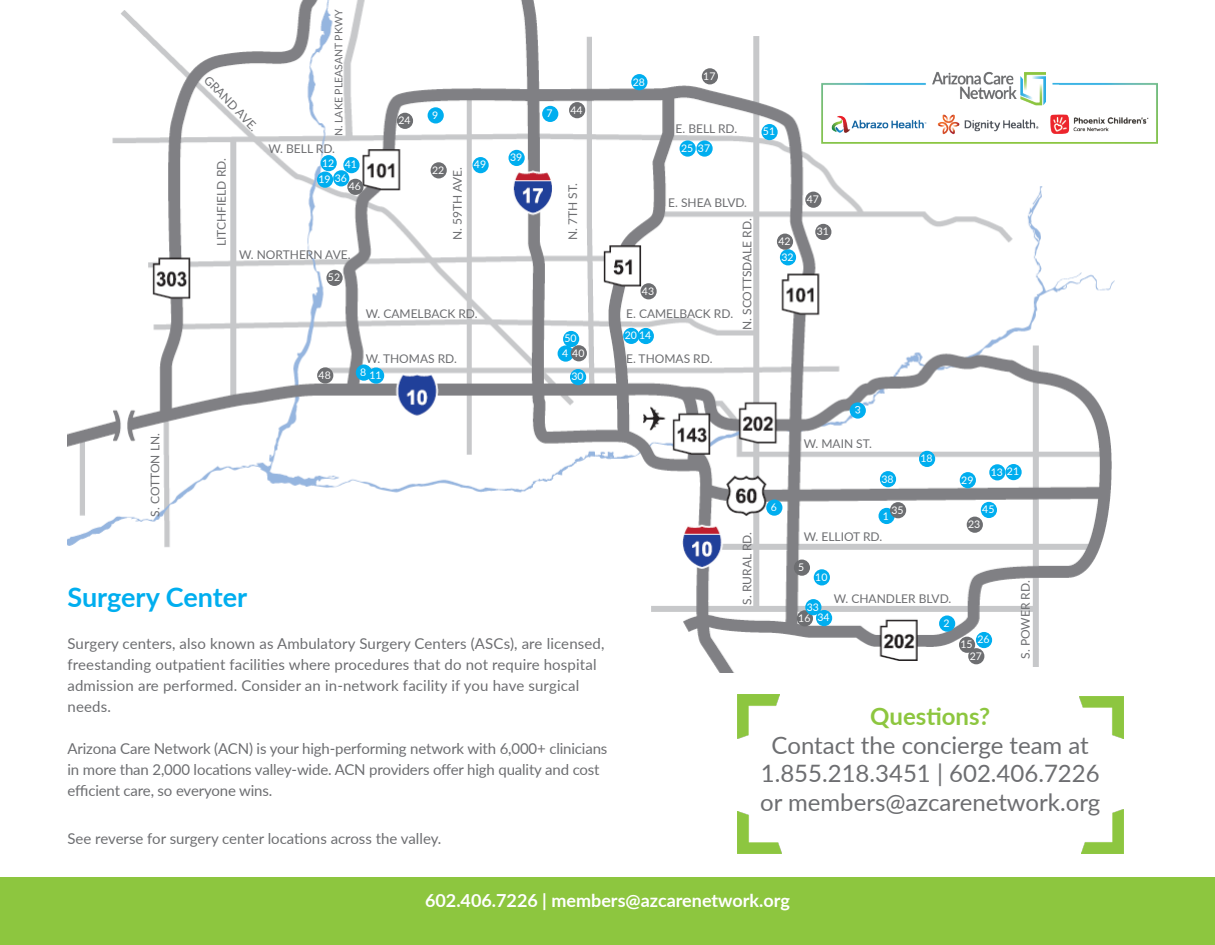
<style>
.page{position:relative;width:1215px;height:945px;background:#fff}
.page>*{position:absolute;margin:0;border:0;box-sizing:border-box;transform-origin:0 0}
.t1{font:700 27px "Lato";letter-spacing:-.005em;color:#00aeef}
.t2{font:24px/28.8px "Lato";color:#6d6e71;text-align:center}
.t3{font:700 24px "Lato";color:#8dc63f}
.t4{font:700 18px "Lato";color:#fff}
.t5{font:15px/21px "Lato";color:#6d6e71}
.t6{font:12px "Lato";color:#6d6e71}
.t7{font:10.5px "Lato";color:#fff}
.t8{font:10.5px "Lato";color:#6d6e71}
</style>
<div class="page">
<img style="left:68px;top:0;width:1047px;height:672px">
<img style="left:821px;top:71px;width:337px;height:73px">
<img style="left:738px;top:694px;width:42px;height:44px">
<img style="left:738px;top:812px;width:43px;height:42px">
<img style="left:1080px;top:696px;width:43px;height:42px">
<img style="left:1081px;top:810px;width:42px;height:44px">
<div style="left:879px;top:508px;width:16px;height:16px;background:#00aeef;border-radius:50%"></div>
<div style="left:939px;top:615px;width:16px;height:17px;background:#00aeef;border-radius:50%"></div>
<div style="left:850px;top:402px;width:16px;height:17px;background:#00aeef;border-radius:50%"></div>
<div style="left:558px;top:345px;width:16px;height:17px;background:#00aeef;border-radius:50%"></div>
<div style="left:794px;top:560px;width:16px;height:16px;background:#6d6e71;border-radius:50%"></div>
<div style="left:766px;top:500px;width:16px;height:16px;background:#00aeef;border-radius:50%"></div>
<div style="left:542px;top:106px;width:16px;height:16px;background:#00aeef;border-radius:50%"></div>
<div style="left:356px;top:364px;width:16px;height:17px;background:#00aeef;border-radius:50%"></div>
<div style="left:428px;top:107px;width:16px;height:17px;background:#00aeef;border-radius:50%"></div>
<div style="left:814px;top:569px;width:16px;height:16px;background:#00aeef;border-radius:50%"></div>
<div style="left:368px;top:367px;width:16px;height:17px;background:#00aeef;border-radius:50%"></div>
<div style="left:321px;top:155px;width:16px;height:16px;background:#00aeef;border-radius:50%"></div>
<div style="left:989px;top:464px;width:16px;height:16px;background:#00aeef;border-radius:50%"></div>
<div style="left:638px;top:328px;width:16px;height:16px;background:#00aeef;border-radius:50%"></div>
<div style="left:959px;top:637px;width:16px;height:16px;background:#6d6e71;border-radius:50%"></div>
<div style="left:797px;top:610px;width:16px;height:16px;background:#6d6e71;border-radius:50%"></div>
<div style="left:702px;top:68px;width:16px;height:16px;background:#6d6e71;border-radius:50%"></div>
<div style="left:919px;top:451px;width:16px;height:16px;background:#00aeef;border-radius:50%"></div>
<div style="left:317px;top:172px;width:16px;height:16px;background:#00aeef;border-radius:50%"></div>
<div style="left:623px;top:328px;width:16px;height:16px;background:#00aeef;border-radius:50%"></div>
<div style="left:1005px;top:464px;width:17px;height:16px;background:#00aeef;border-radius:50%"></div>
<div style="left:431px;top:162px;width:16px;height:16px;background:#6d6e71;border-radius:50%"></div>
<div style="left:967px;top:517px;width:16px;height:16px;background:#6d6e71;border-radius:50%"></div>
<div style="left:397px;top:113px;width:16px;height:16px;background:#6d6e71;border-radius:50%"></div>
<div style="left:680px;top:140px;width:16px;height:17px;background:#00aeef;border-radius:50%"></div>
<div style="left:976px;top:632px;width:16px;height:16px;background:#00aeef;border-radius:50%"></div>
<div style="left:968px;top:648px;width:16px;height:16px;background:#6d6e71;border-radius:50%"></div>
<div style="left:631px;top:74px;width:16px;height:16px;background:#00aeef;border-radius:50%"></div>
<div style="left:960px;top:472px;width:16px;height:16px;background:#00aeef;border-radius:50%"></div>
<div style="left:570px;top:369px;width:16px;height:16px;background:#00aeef;border-radius:50%"></div>
<div style="left:815px;top:224px;width:16px;height:16px;background:#6d6e71;border-radius:50%"></div>
<div style="left:780px;top:249px;width:16px;height:16px;background:#00aeef;border-radius:50%"></div>
<div style="left:816px;top:610px;width:16px;height:16px;background:#00aeef;border-radius:50%"></div>
<div style="left:805px;top:599px;width:16px;height:16px;background:#00aeef;border-radius:50%"></div>
<div style="left:890px;top:502px;width:16px;height:16px;background:#6d6e71;border-radius:50%"></div>
<div style="left:333px;top:170px;width:16px;height:16px;background:#00aeef;border-radius:50%"></div>
<div style="left:696px;top:140px;width:17px;height:17px;background:#00aeef;border-radius:50%"></div>
<div style="left:880px;top:471px;width:16px;height:16px;background:#00aeef;border-radius:50%"></div>
<div style="left:509px;top:150px;width:16px;height:16px;background:#00aeef;border-radius:50%"></div>
<div style="left:571px;top:345px;width:16px;height:16px;background:#6d6e71;border-radius:50%"></div>
<div style="left:343px;top:157px;width:17px;height:16px;background:#00aeef;border-radius:50%"></div>
<div style="left:777px;top:234px;width:16px;height:16px;background:#6d6e71;border-radius:50%"></div>
<div style="left:640px;top:283px;width:17px;height:16px;background:#6d6e71;border-radius:50%"></div>
<div style="left:569px;top:102px;width:16px;height:16px;background:#6d6e71;border-radius:50%"></div>
<div style="left:981px;top:502px;width:16px;height:16px;background:#00aeef;border-radius:50%"></div>
<div style="left:347px;top:179px;width:17px;height:16px;background:#6d6e71;border-radius:50%"></div>
<div style="left:805px;top:192px;width:16px;height:16px;background:#6d6e71;border-radius:50%"></div>
<div style="left:317px;top:367px;width:16px;height:17px;background:#6d6e71;border-radius:50%"></div>
<div style="left:472px;top:157px;width:17px;height:16px;background:#00aeef;border-radius:50%"></div>
<div style="left:326px;top:270px;width:17px;height:16px;background:#6d6e71;border-radius:50%"></div>
<div style="left:0;top:878px;width:1215px;height:67px;background:#8dc63f"></div>
<div style="left:563px;top:331px;width:16px;height:16px;background:#00aeef;border-radius:50%"></div>
<div style="left:761px;top:124px;width:17px;height:16px;background:#00aeef;border-radius:50%"></div>
<p class="t6" style="left:213px;top:72px;width:72px;rotate:46deg">GRAND AVE.</p>
<p class="t6" style="left:213px;top:246px;width:90px;rotate:-90deg">LITCHFIELD RD.</p>
<p class="t8" style="left:331px;top:136px;width:128px;rotate:-90deg">N. LAKE PLEASANT PKWY</p>
<p class="t6" style="left:268px;top:140px;width:68px">W. BELL RD.</p>
<p class="t7" style="left:322px;top:155px;width:14px">12</p>
<p class="t7" style="left:345px;top:157px;width:14px">41</p>
<p class="t7" style="left:335px;top:170px;width:14px">36</p>
<p class="t7" style="left:318px;top:172px;width:14px">19</p>
<p class="t7" style="left:349px;top:179px;width:14px">46</p>
<p class="t6" style="left:239px;top:246px;width:113px">W. NORTHERN AVE.</p>
<p class="t7" style="left:328px;top:270px;width:14px">52</p>
<p class="t7" style="left:398px;top:113px;width:14px">24</p>
<p class="t7" style="left:432px;top:107px;width:8px">9</p>
<p class="t7" style="left:432px;top:162px;width:14px">22</p>
<p class="t6" style="left:449px;top:240px;width:75px;rotate:-90deg">N. 59TH AVE.</p>
<p class="t7" style="left:474px;top:157px;width:14px">49</p>
<p class="t7" style="left:319px;top:367px;width:14px">48</p>
<p class="t6" style="left:366px;top:305px;width:113px">W. CAMELBACK RD.</p>
<p class="t6" style="left:366px;top:350px;width:93px">W. THOMAS RD.</p>
<p class="t7" style="left:360px;top:365px;width:8px">8</p>
<p class="t7" style="left:370px;top:368px;width:14px">11</p>
<p class="t7" style="left:510px;top:150px;width:14px">39</p>
<p class="t7" style="left:547px;top:106px;width:8px">7</p>
<p class="t7" style="left:571px;top:102px;width:14px">44</p>
<p class="t6" style="left:564px;top:240px;width:58px;rotate:-90deg">N. 7TH ST.</p>
<p class="t7" style="left:565px;top:331px;width:14px">50</p>
<p class="t7" style="left:562px;top:345px;width:24px">4 40</p>
<p class="t7" style="left:572px;top:369px;width:14px">30</p>
<p class="t7" style="left:633px;top:74px;width:14px">28</p>
<p class="t7" style="left:703px;top:68px;width:14px">17</p>
<p class="t6" style="left:676px;top:120px;width:63px">E. BELL RD.</p>
<p class="t7" style="left:681px;top:141px;width:14px">25</p>
<p class="t7" style="left:698px;top:141px;width:14px">37</p>
<p class="t7" style="left:763px;top:124px;width:14px">51</p>
<p class="t6" style="left:668px;top:194px;width:80px">E. SHEA BLVD.</p>
<p class="t7" style="left:642px;top:283px;width:14px">43</p>
<p class="t6" style="left:626px;top:305px;width:108px">E. CAMELBACK RD.</p>
<p class="t7" style="left:625px;top:328px;width:28px">20 14</p>
<p class="t6" style="left:626px;top:350px;width:88px">E. THOMAS RD.</p>
<p class="t6" style="left:739px;top:330px;width:113px;rotate:-90deg">N. SCOTTSDALE RD.</p>
<p class="t7" style="left:778px;top:234px;width:14px">42</p>
<p class="t7" style="left:781px;top:249px;width:14px">32</p>
<p class="t7" style="left:807px;top:192px;width:14px">47</p>
<p class="t7" style="left:817px;top:224px;width:14px">31</p>
<p class="t6" style="left:147px;top:517px;width:85px;rotate:-90deg">S. COTTON LN.</p>
<p class="t1" style="left:68px;top:577px;width:181px">Surgery Center</p>
<p class="t5" style="left:68px;top:632px;width:539px">Surgery centers, also known as Ambulatory Surgery Centers (ASCs), are licensed, freestanding outpatient facilities where procedures that do not require hospital admission are performed. Consider an in-network facility if you have surgical needs.</p>
<p class="t5" style="left:68px;top:737px;width:541px">Arizona Care Network (ACN) is your high-performing network with 6,000+ clinicians in more than 2,000 locations valley-wide. ACN providers offer high quality and cost efficient care, so everyone wins.</p>
<p class="t5" style="left:68px;top:827px;width:376px">See reverse for surgery center locations across the valley.</p>
<p class="t6" style="left:739px;top:604px;width:74px;rotate:-90deg">S. RURAL RD.</p>
<p class="t7" style="left:771px;top:500px;width:8px">6</p>
<p class="t6" style="left:804px;top:435px;width:70px">W. MAIN ST.</p>
<p class="t7" style="left:881px;top:471px;width:14px">38</p>
<p class="t7" style="left:891px;top:502px;width:14px">35</p>
<p class="t7" style="left:883px;top:509px;width:8px">1</p>
<p class="t6" style="left:804px;top:528px;width:80px">W. ELLIOT RD.</p>
<p class="t7" style="left:798px;top:560px;width:8px">5</p>
<p class="t7" style="left:815px;top:569px;width:14px">10</p>
<p class="t7" style="left:920px;top:451px;width:14px">18</p>
<p class="t7" style="left:807px;top:599px;width:14px">33</p>
<p class="t6" style="left:834px;top:590px;width:119px">W. CHANDLER BLVD.</p>
<p class="t7" style="left:818px;top:610px;width:14px">34</p>
<p class="t7" style="left:798px;top:610px;width:14px">16</p>
<p class="t7" style="left:944px;top:616px;width:8px">2</p>
<p class="t7" style="left:961px;top:472px;width:14px">29</p>
<p class="t7" style="left:991px;top:464px;width:30px">13 21</p>
<p class="t7" style="left:982px;top:502px;width:14px">45</p>
<p class="t7" style="left:968px;top:517px;width:14px">23</p>
<p class="t7" style="left:977px;top:632px;width:14px">26</p>
<p class="t7" style="left:970px;top:648px;width:14px">27</p>
<p class="t7" style="left:960px;top:637px;width:14px">15</p>
<p class="t6" style="left:1017px;top:659px;width:80px;rotate:-90deg">S. POWER RD.</p>
<p class="t3" style="left:870px;top:698px;width:122px">Questions?</p>
<p class="t2" style="left:760px;top:730px;width:342px">Contact the concierge team at<br>1.855.218.3451 | 602.406.7226 or members@azcarenetwork.org</p>
<p class="t4" style="left:425px;top:887px;width:366px">602.406.7226 | members@azcarenetwork.org</p>
</div>
